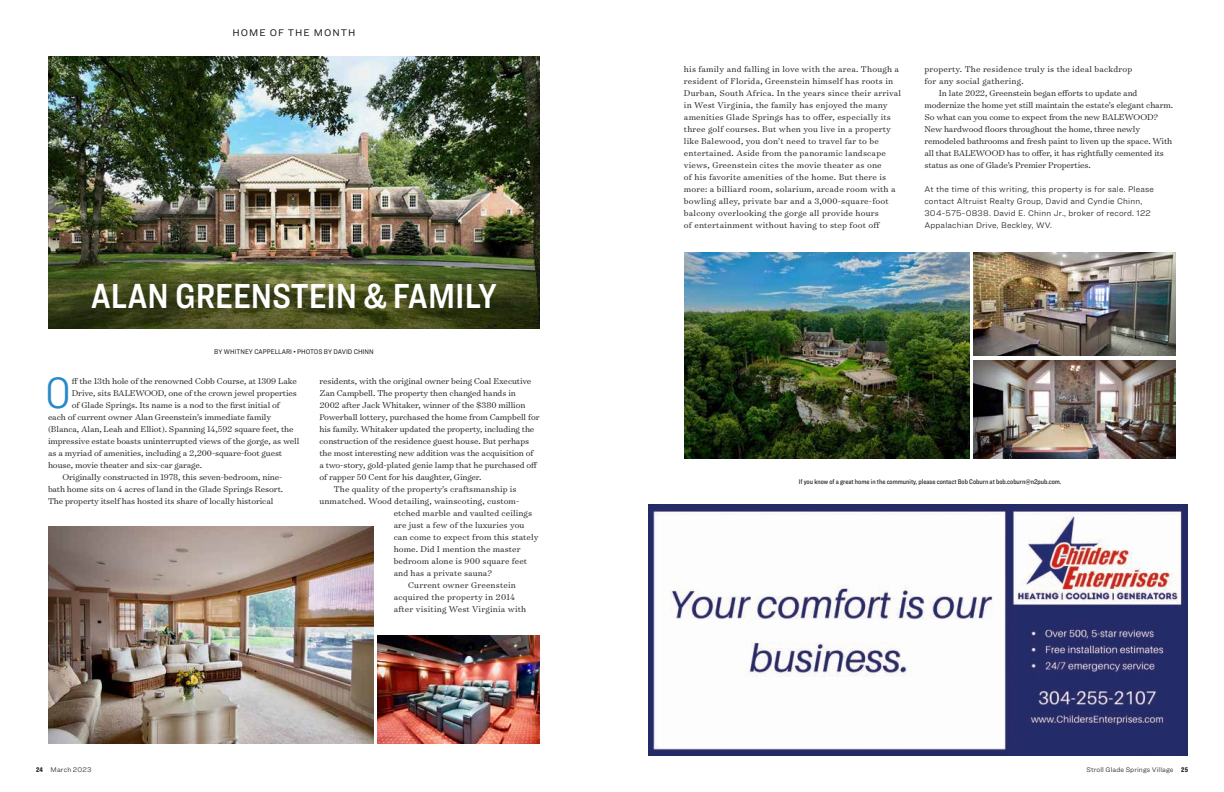
<style>
.page{position:relative;width:1224px;height:792px;background:#fff}
.page>*{position:absolute;margin:0;border:0;box-sizing:border-box;transform-origin:0 0}
.t1{font:300 45.5px "Ringside Condensed";color:#2a88c7}
.t2{font:36px "Ringside Condensed Semi";color:#fff}
.t3{font:10px "Ringside";letter-spacing:.1em;color:#1c1b1a}
.t4{font:300 9.5px/12px "Surveyor Text";letter-spacing:-.01em;color:#1c1b1a}
.t5{font:300 9.5px/12px "Surveyor Text";letter-spacing:.02em;color:#1c1b1a}
.t6{font:300 9.5px "Surveyor Text";letter-spacing:.01em;color:#1c1b1a}
.t7{font:300 8.5px/12px "Ringside";letter-spacing:.02em;color:#1c1b1a}
.t8{font:500 7px "Ringside Condensed";color:#1c1b1a}
.t9{font:300 7px "Ringside";letter-spacing:.015em;color:#1c1b1a}
.t10{font:7px "Ringside Narrow";color:#1c1b1a}
.s1{font-family:"Ringside Compressed";font-weight:900}
</style>
<div class="page">
<img style="left:684px;top:252px;width:285px;height:206px">
<img style="left:973px;top:360px;width:203px;height:98px">
<img style="left:48px;top:527px;width:326px;height:217px">
<img style="left:973px;top:252px;width:203px;height:104px">
<img style="left:378px;top:636px;width:162px;height:108px">
<img style="left:48px;top:56px;width:492px;height:194px">
<img style="left:648px;top:504px;width:540px;height:252px">
<img style="left:48px;top:250px;width:492px;height:78px">
<p class="t3" style="left:233px;top:25px;width:124px">HOME OF THE MONTH</p>
<h2 class="t2" style="left:91px;top:271px;width:408px">ALAN GREENSTEIN &amp; FAMILY</h2>
<p class="t10" style="left:214px;top:347px;width:161px">BY WHITNEY CAPPELLARI • PHOTOS BY DAVID CHINN</p>
<h1 class="t1" style="left:45px;top:362px;width:27px">O</h1>
<p class="t4" style="left:72px;top:374px;width:226px">ff the 13th hole of the renowned Cobb Course, at 1309 Lake</p>
<p class="t4" style="left:72px;top:386px;width:227px">Drive, sits BALEWOOD, one of the crown jewel properties</p>
<p class="t4" style="left:72px;top:398px;width:210px">of Glade Springs. Its name is a nod to the first initial of</p>
<p class="t4" style="left:48px;top:410px;width:225px">each of current owner Alan Greenstein’s immediate family</p>
<p class="t4" style="left:48px;top:422px;width:247px">(Blanca, Alan, Leah and Elliot). Spanning 14,592 square feet, the</p>
<p class="t4" style="left:48px;top:434px;width:253px">impressive estate boasts uninterrupted views of the gorge, as well</p>
<p class="t4" style="left:48px;top:446px;width:236px">as a myriad of amenities, including a 2,200-square-foot guest</p>
<p class="t4" style="left:48px;top:458px;width:156px">house, movie theater and six-car garage.</p>
<p class="t4" style="left:62px;top:470px;width:221px">Originally constructed in 1978, this seven-bedroom, nine-</p>
<p class="t4" style="left:48px;top:482px;width:237px">bath home sits on 4 acres of land in the Glade Springs Resort.</p>
<p class="t4" style="left:48px;top:494px;width:227px">The property itself has hosted its share of locally historical</p>
<p class="t4" style="left:320px;top:374px;width:213px">residents, with the original owner being Coal Executive</p>
<p class="t4" style="left:320px;top:386px;width:198px">Zan Campbell. The property then changed hands in</p>
<p class="t4" style="left:320px;top:398px;width:207px">2002 after Jack Whitaker, winner of the $380 million</p>
<p class="t4" style="left:320px;top:410px;width:222px">Powerball lottery, purchased the home from Campbell for</p>
<p class="t4" style="left:320px;top:422px;width:216px">his family. Whitaker updated the property, including the</p>
<p class="t4" style="left:320px;top:434px;width:211px">construction of the residence guest house. But perhaps</p>
<p class="t4" style="left:320px;top:446px;width:216px">the most interesting new addition was the acquisition of</p>
<p class="t4" style="left:320px;top:458px;width:220px">a two-story, gold-plated genie lamp that he purchased off</p>
<p class="t4" style="left:320px;top:470px;width:164px">of rapper 50 Cent for his daughter, Ginger.</p>
<p class="t6" style="left:334px;top:483px;width:184px">The quality of the property’s craftsmanship is</p>
<p class="t6" style="left:320px;top:495px;width:201px">unmatched. Wood detailing, wainscoting, custom-</p>
<p class="t6" style="left:394px;top:507px;width:140px">etched marble and vaulted ceilings</p>
<p class="t6" style="left:394px;top:519px;width:132px">are just a few of the luxuries you</p>
<p class="t6" style="left:394px;top:531px;width:146px">can come to expect from this stately</p>
<p class="t6" style="left:394px;top:543px;width:128px">home. Did I mention the master</p>
<p class="t6" style="left:394px;top:555px;width:135px">bedroom alone is 900 square feet</p>
<p class="t6" style="left:394px;top:567px;width:100px">and has a private sauna?</p>
<p class="t5" style="left:408px;top:578px;width:109px">Current owner Greenstein</p>
<p class="t5" style="left:394px;top:590px;width:123px">acquired the property in 2014</p>
<p class="t5" style="left:394px;top:602px;width:134px">after visiting West Virginia with</p>
<p class="t5" style="left:684px;top:63px;width:219px">his family and falling in love with the area. Though a resident of Florida, Greenstein himself has roots in Durban, South Africa. In the years since their arrival in West Virginia, the family has enjoyed the many amenities Glade Springs has to offer, especially its three golf courses. But when you live in a property like Balewood, you don’t need to travel far to be entertained. Aside from the panoramic landscape views, Greenstein cites the movie theater as one<br>of his favorite amenities of the home. But there is more: a billiard room, solarium, arcade room with a bowling alley, private bar and a 3,000-square-foot balcony overlooking the gorge all provide hours<br>of entertainment without having to step foot off</p>
<p class="t5" style="left:924px;top:63px;width:209px">property. The residence truly is the ideal backdrop for any social gathering.</p>
<p class="t4" style="left:924px;top:87px;width:250px;text-indent:14px">In late 2022, Greenstein began efforts to update and modernize the home yet still maintain the estate’s elegant charm.<br>So what can you come to expect from the new BALEWOOD?<br>New hardwood floors throughout the home, three newly remodeled bathrooms and fresh paint to liven up the space. With all that BALEWOOD has to offer, it has rightfully cemented its status as one of Glade’s Premier Properties.</p>
<p class="t7" style="left:924px;top:183px;width:231px">At the time of this writing, this property is for sale. Please contact Altruist Realty Group, David and Cyndie Chinn, 304-575-0838. David E. Chinn Jr., broker of record. 122<br>Appalachian Drive, Beckley, WV.</p>
<p class="t8" style="left:799px;top:477px;width:264px">If you know of a great home in the community, please contact Bob Coburn at bob.coburn@n2pub.com.</p>
<p class="t9" style="left:36px;top:764px;width:57px"><span class="s1">24</span> March 2023</p>
<p class="t9" style="left:1086px;top:764px;width:103px">Stroll Glade Springs Village <span class="s1">25</span></p>
</div>
